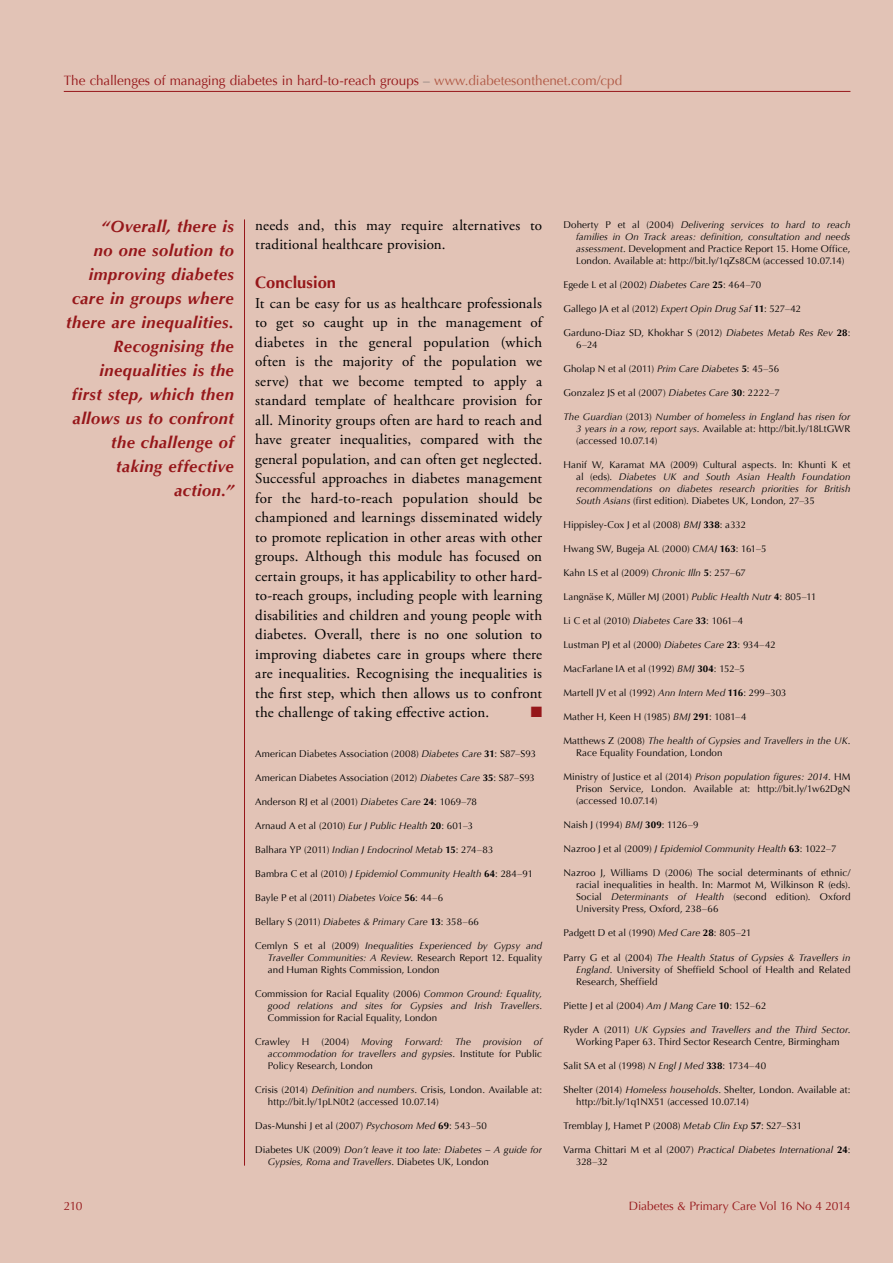
<style>
.page{position:relative;width:893px;height:1263px;background:#e2c3b6}
.page>*{position:absolute;margin:0;border:0;box-sizing:border-box;transform-origin:0 0}
.t1{font:italic 700 16.5px/24px "Optima";letter-spacing:.025em;color:#96171a;text-align:right}
.t2{font:700 16.5px "Optima";color:#96171a}
.t3{font:15px/19.5px "Adobe Garamond Pro";letter-spacing:.015em;color:#000}
.t4{font:15px "Zapf Dingbats ITC";color:#96171a}
.t5{font:13.5px "Optima";color:#96171a}
.t6{font:12px "Optima";letter-spacing:-.01em;color:#96171a}
.t7{font:9.75px/12px "Optima";letter-spacing:.005em;color:#000;text-align:justify}
.t8{font:italic 9.75px/12px "Optima";letter-spacing:.01em;color:#000;text-align:justify}
.t9{font:9.75px "Optima";letter-spacing:-.015em;color:#000}
.s1{color:#58595b}
.s2{color:#b05945}
.s3{font-style:italic}
.s4{font-weight:700}
.s5{font-style:normal}
.s6{font-weight:700;font-style:normal}
</style>
<div class="page">
<hr style="left:244px;top:219px;width:1px;height:946px;background:#96171a">
<hr style="left:64px;top:91px;width:786px;height:1px;background:#96171a">
<h3 class="t5" style="left:64px;top:73px;width:560px">The challenges of managing diabetes in hard-to-reach groups <span class="s1">–</span> <span class="s2">www.diabetesonthenet.com/cpd</span></h3>
<h1 class="t1" style="left:66px;top:214px;width:169px">“Overall, there is<br>no one solution to improving diabetes care in groups where there are inequalities.<br>Recognising the inequalities is the first step, which then allows us to confront the challenge of taking effective action.”</h1>
<h2 class="t3" style="left:255px;top:216px;width:288px">needs and, this may require alternatives to traditional healthcare provision.</h2>
<h1 class="t2" style="left:255px;top:273px;width:82px">Conclusion</h1>
<p class="t3" style="left:255px;top:294px;width:289px;text-align:justify">It can be easy for us as healthcare professionals to get so caught up in the management of diabetes in the general population (which often is the majority of the population we serve) that we become tempted to apply a standard template of healthcare provision for all. Minority groups often are hard to reach and have greater inequalities, compared with the general population, and can often get neglected.<br>Successful approaches in diabetes management for the hard-to-reach population should be championed and learnings disseminated widely to promote replication in other areas with other groups. Although this module has focused on certain groups, it has applicability to other hard&shy;to-reach groups, including people with learning disabilities and children and young people with diabetes. Overall, there is no one solution to improving diabetes care in groups where there are inequalities. Recognising the inequalities is the first step, which then allows us to confront the challenge of taking effective action.</p>
<h2 class="t4" style="left:531px;top:705px;width:13px">■</h2>
<p class="t7" style="left:255px;top:747px;width:282px">American Diabetes Association (2008) <span class="s3">Diabetes Care</span> <span class="s4">31</span>: S87–S93</p>
<p class="t7" style="left:255px;top:771px;width:281px">American Diabetes Association (2012) <span class="s3">Diabetes Care</span> <span class="s4">35</span>: S87–S93</p>
<p class="t7" style="left:255px;top:796px;width:223px">Anderson RJ et al (2001) <span class="s3">Diabetes Care</span> <span class="s4">24</span>: 1069–78</p>
<p class="t7" style="left:255px;top:820px;width:220px">Arnaud A et al (2010) <span class="s3">Eur J Public Health</span> <span class="s4">20</span>: 601–3</p>
<p class="t7" style="left:255px;top:844px;width:240px">Balhara YP (2011) <span class="s3">Indian J Endocrinol Metab</span> <span class="s4">15</span>: 274–83</p>
<p class="t8" style="left:255px;top:868px;width:280px"><span class="s5">Bambra C et al (2010)</span> J Epidemiol Community Health <span class="s6">64</span><span class="s5">: 284–91</span></p>
<p class="t7" style="left:255px;top:892px;width:190px">Bayle P et al (2011) <span class="s3">Diabetes Voice</span> <span class="s4">56</span>: 44–6</p>
<p class="t7" style="left:255px;top:916px;width:225px">Bellary S (2011) <span class="s3">Diabetes &amp; Primary Care</span> <span class="s4">13</span>: 358–66</p>
<p class="t7" style="left:268px;top:940px;width:276px;text-indent:-13px">Cemlyn S et al (2009) <span class="s3">Inequalities Experienced by Gypsy and Traveller Communities: A Review</span>. Research Report 12. Equality and Human Rights Commission, London</p>
<p class="t8" style="left:268px;top:988px;width:276px;text-indent:-13px"><span class="s5">Commission for Racial Equality (2006)</span> Common Ground: Equality, good relations and sites for Gypsies and Irish Travellers<span class="s5">.<br>Commission for Racial Equality, London</span></p>
<p class="t8" style="left:268px;top:1036px;width:276px;text-indent:-13px"><span class="s5">Crawley H (2004)</span> Moving Forward: The provision of accommodation for travellers and gypsies<span class="s5">. Institute for Public Policy Research, London</span></p>
<p class="t7" style="left:268px;top:1084px;width:276px;text-indent:-13px">Crisis (2014) <span class="s3">Definition and numbers</span>. Crisis, London. Available at: http://bit.ly/1pLN0t2 (accessed 10.07.14)</p>
<p class="t7" style="left:255px;top:1120px;width:233px">Das-Munshi J et al (2007) <span class="s3">Psychosom Med</span> <span class="s4">69</span>: 543–50</p>
<p class="t8" style="left:268px;top:1144px;width:276px;text-indent:-13px"><span class="s5">Diabetes UK (2009)</span> Don’t leave it too late: Diabetes – A guide for<br>Gypsies, Roma and Travellers<span class="s5">. Diabetes UK, London</span></p>
<p class="t7" style="left:576px;top:218px;width:276px;text-indent:-13px">Doherty P et al (2004) <span class="s3">Delivering services to hard to reach families in On Track areas: definition, consultation and needs assessment</span>. Development and Practice Report 15. Home Office, London. Available at: http://bit.ly/1qZs8CM (accessed 10.07.14)</p>
<p class="t7" style="left:563px;top:278px;width:199px">Egede L et al (2002) <span class="s3">Diabetes Care</span> <span class="s4">25</span>: 464–70</p>
<p class="t7" style="left:563px;top:302px;width:239px">Gallego JA et al (2012) <span class="s3">Expert Opin Drug Saf</span> <span class="s4">11</span>: 527–42</p>
<p class="t7" style="left:576px;top:327px;width:276px;text-indent:-13px">Garduno-Diaz SD, Khokhar S (2012) <span class="s3">Diabetes Metab Res Rev</span> <span class="s4">28</span>:<br>6–24</p>
<p class="t7" style="left:563px;top:363px;width:217px">Gholap N et al (2011) <span class="s3">Prim Care Diabetes</span> <span class="s4">5</span>: 45–56</p>
<p class="t7" style="left:563px;top:387px;width:218px">Gonzalez JS et al (2007) <span class="s3">Diabetes Care</span> <span class="s4">30</span>: 2222–7</p>
<p class="t8" style="left:576px;top:411px;width:276px;text-indent:-13px">The Guardian <span class="s5">(2013)</span> Number of homeless in England has risen for 3 years in a row, report says<span class="s5">. Available at: http://bit.ly/18LtGWR (accessed 10.07.14)</span></p>
<p class="t8" style="left:576px;top:459px;width:276px;text-indent:-13px"><span class="s5">Hanif W, Karamat MA (2009) Cultural aspects. In: Khunti K et al (eds).</span> Diabetes UK and South Asian Health Foundation recommendations on diabetes research priorities for British South Asians <span class="s5">(first edition). Diabetes UK, London, 27–35</span></p>
<p class="t7" style="left:563px;top:519px;width:184px">Hippisley-Cox J et al (2008) <span class="s3">BMJ</span> <span class="s4">338</span>: a332</p>
<p class="t7" style="left:563px;top:543px;width:205px">Hwang SW, Bugeja AL (2000) <span class="s3">CMAJ</span> <span class="s4">163</span>: 161–5</p>
<p class="t7" style="left:563px;top:567px;width:184px">Kahn LS et al (2009) <span class="s3">Chronic Illn</span> <span class="s4">5</span>: 257–67</p>
<p class="t7" style="left:563px;top:591px;width:255px">Langnäse K, Müller MJ (2001) <span class="s3">Public Health Nutr</span> <span class="s4">4</span>: 805–11</p>
<p class="t9" style="left:563px;top:615px;width:181px">Li C et al (2010) <span class="s3">Diabetes Care</span> <span class="s4">33</span>: 1061–4</p>
<p class="t7" style="left:563px;top:639px;width:214px">Lustman PJ et al (2000) <span class="s3">Diabetes Care</span> <span class="s4">23</span>: 934–42</p>
<p class="t7" style="left:563px;top:663px;width:183px">MacFarlane IA et al (1992) <span class="s3">BMJ</span> <span class="s4">304</span>: 152–5</p>
<p class="t7" style="left:563px;top:687px;width:225px">Martell JV et al (1992) <span class="s3">Ann Intern Med</span> <span class="s4">116</span>: 299–303</p>
<p class="t7" style="left:563px;top:711px;width:185px">Mather H, Keen H (1985) <span class="s3">BMJ</span> <span class="s4">291</span>: 1081–4</p>
<p class="t7" style="left:576px;top:735px;width:276px;text-indent:-13px">Matthews Z (2008) <span class="s3">The health of Gypsies and Travellers in the UK</span>.<br>Race Equality Foundation, London</p>
<p class="t7" style="left:576px;top:771px;width:276px;text-indent:-13px">Ministry of Justice et al (2014) <span class="s3">Prison population figures: 2014</span>. HM Prison Service, London. Available at: http://bit.ly/1w62DgN (accessed 10.07.14)</p>
<p class="t7" style="left:563px;top:819px;width:137px">Naish J (1994) <span class="s3">BMJ</span> <span class="s4">309</span>: 1126–9</p>
<p class="t8" style="left:563px;top:843px;width:274px"><span class="s5">Nazroo J et al (2009)</span> J Epidemiol Community Health <span class="s6">63</span><span class="s5">: 1022–7</span></p>
<p class="t7" style="left:576px;top:867px;width:276px;text-indent:-13px">Nazroo J, Williams D (2006) The social determinants of ethnic/ racial inequalities in health. In: Marmot M, Wilkinson R (eds).<br>Social <span class="s3">Determinants of Health</span> (second edition). Oxford University Press, Oxford, 238–66</p>
<p class="t7" style="left:563px;top:927px;width:190px">Padgett D et al (1990) <span class="s3">Med Care</span> <span class="s4">28</span>: 805–21</p>
<p class="t7" style="left:576px;top:951px;width:276px;text-indent:-13px">Parry G et al (2004) <span class="s3">The Health Status of Gypsies &amp; Travellers in England</span>. University of Sheffield School of Health and Related Research, Sheffield</p>
<p class="t7" style="left:563px;top:999px;width:204px">Piette J et al (2004) <span class="s3">Am J Mang Care</span> <span class="s4">10</span>: 152–62</p>
<p class="t7" style="left:563px;top:1023px;width:289px;text-align:center">Ryder A (2011) <span class="s3">UK Gypsies and Travellers and the Third Sector</span>.<br>Working Paper 63. Third Sector Research Centre, Birmingham</p>
<p class="t7" style="left:563px;top:1059px;width:204px">Salit SA et al (1998) <span class="s3">N Engl J Med</span> <span class="s4">338</span>: 1734–40</p>
<p class="t7" style="left:576px;top:1083px;width:276px;text-indent:-13px">Shelter (2014) <span class="s3">Homeless households</span>. Shelter, London. Available at: http://bit.ly/1q1NX51 (accessed 10.07.14)</p>
<p class="t7" style="left:563px;top:1119px;width:240px">Tremblay J, Hamet P (2008) <span class="s3">Metab Clin Exp</span> <span class="s4">57</span>: S27–S31</p>
<p class="t7" style="left:576px;top:1143px;width:276px;text-indent:-13px">Varma Chittari M et al (2007) <span class="s3">Practical Diabetes International</span> <span class="s4">24</span>:<br>328–32</p>
<p class="t6" style="left:64px;top:1199px;width:20px">210</p>
<p class="t6" style="left:629px;top:1199px;width:223px">Diabetes &amp; Primary Care Vol 16 No 4 2014</p>
</div>
